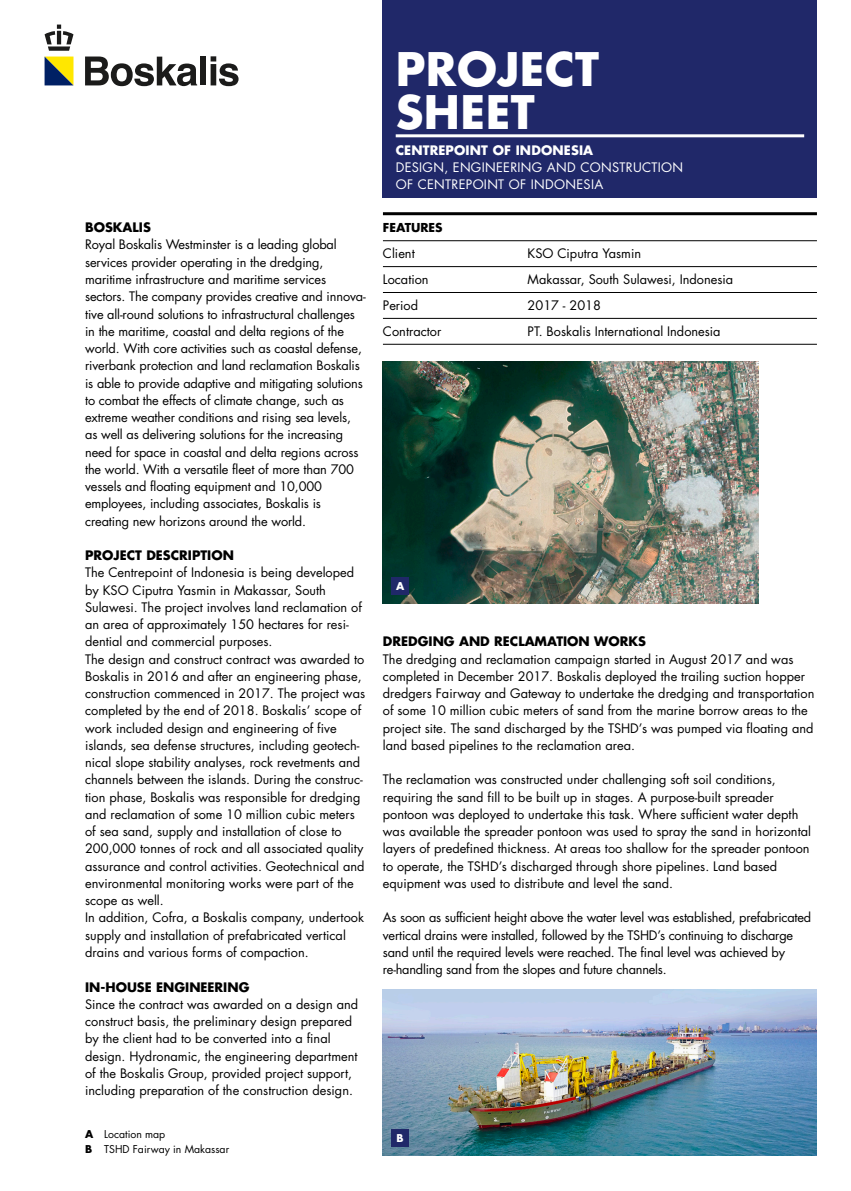
<style>
.page{position:relative;width:851px;height:1191px;background:#fff}
.page>*{position:absolute;margin:0;border:0;box-sizing:border-box;transform-origin:0 0}
._000_JEC_Heading_1{font:700 45px "Futura Std";letter-spacing:.01em;color:#fff}
._000_JEC_Body{font:12.75px/17.2px "Futura Std";color:#000}
._000_JEC_Body-2{font:12.75px/17.2px "Futura Std";letter-spacing:-.02em;color:#000}
._000_JEC_Body_upperl{font:12.75px "Futura Std";color:#000}
._000_BOS_Body_Subhea{font:700 12.75px "Futura Std";color:#000}
._000_JEC_Subheading{font:12.75px/17.2px "Futura Std";letter-spacing:.025em;color:#fff}
._000_JEC_Subheading-2{font:700 12.75px "Futura Std";letter-spacing:.01em;color:#fff}
._000_JEC_Heading_3{font:700 12px "Futura Std";color:#000}
._000_BOS_Photocredit{font:10.5px "Futura Std";color:#000}
.t1{font:700 10.5px "Futura Std";color:#fff}
.s1{font-weight:700}
</style>
<div class="page">
<svg style="left:45px;top:57px;width:28px;height:28px"></svg>
<svg style="left:85px;top:57px;width:112px;height:29px"></svg>
<div style="left:200px;top:57px;width:6px;height:28px;background:#1b1b1a"></div>
<svg style="left:210px;top:56px;width:28px;height:30px"></svg>
<svg style="left:45px;top:25px;width:28px;height:26px"></svg>
<div style="left:383px;top:0;width:433px;height:198px;background:#202869"></div>
<hr style="left:395px;top:134px;width:409px;height:3px;background:#fff">
<img style="left:383px;top:989px;width:433px;height:166px">
<img style="left:383px;top:362px;width:375px;height:241px">
<div style="left:391px;top:577px;width:18px;height:18px;background:#202869"></div>
<div style="left:391px;top:1129px;width:18px;height:17px;background:#202869"></div>
<hr style="left:383px;top:212px;width:433px;height:3px;background:#000">
<hr style="left:383px;top:240px;width:433px;height:1px;background:#000">
<hr style="left:383px;top:266px;width:433px;height:1px;background:#000">
<hr style="left:383px;top:292px;width:433px;height:1px;background:#000">
<hr style="left:383px;top:318px;width:433px;height:1px;background:#000">
<hr style="left:383px;top:344px;width:433px;height:1px;background:#000">
<p class="_000_BOS_Body_Subhea" style="left:85px;top:219px;width:67px">BOSKALIS</p>
<p class="_000_JEC_Body" style="left:85px;top:236px;width:282px">Royal Boskalis Westminster is a leading global services provider operating in the dredging, maritime infrastructure and maritime services sectors. The company provides creative and innova&shy;tive all-round solutions to infrastructural challenges in the maritime, coastal and delta regions of the world. With core activities such as coastal defense, riverbank protection and land reclamation Boskalis is able to provide adaptive and mitigating solutions to combat the effects of climate change, such as extreme weather conditions and rising sea levels, as well as delivering solutions for the increasing need for space in coastal and delta regions across the world. With a versatile fleet of more than 700 vessels and floating equipment and 10,000 employees, including associates, Boskalis is creating new horizons around the world.</p>
<p class="_000_BOS_Body_Subhea" style="left:85px;top:547px;width:150px">PROJECT DESCRIPTION</p>
<p class="_000_JEC_Body" style="left:85px;top:564px;width:278px">The Centrepoint of Indonesia is being developed by KSO Ciputra Yasmin in Makassar, South Sulawesi. The project involves land reclamation of an area of approximately 150 hectares for resi&shy;dential and commercial purposes.</p>
<p class="_000_JEC_Body" style="left:85px;top:650px;width:281px">The design and construct contract was awarded to Boskalis in 2016 and after an engineering phase, construction commenced in 2017. The project was completed by the end of 2018. Boskalis’ scope of work included design and engineering of five islands, sea defense structures, including geotech&shy;nical slope stability analyses, rock revetments and channels between the islands. During the construc&shy;tion phase, Boskalis was responsible for dredging and reclamation of some 10 million cubic meters of sea sand, supply and installation of close to 200,000 tonnes of rock and all associated quality assurance and control activities. Geotechnical and environmental monitoring works were part of the scope as well.</p>
<p class="_000_JEC_Body" style="left:85px;top:909px;width:280px">In addition, Cofra, a Boskalis company, undertook supply and installation of prefabricated vertical drains and various forms of compaction.</p>
<p class="_000_BOS_Body_Subhea" style="left:85px;top:978px;width:166px">IN-HOUSE ENGINEERING</p>
<p class="_000_JEC_Body" style="left:85px;top:995px;width:274px">Since the contract was awarded on a design and construct basis, the preliminary design prepared by the client had to be converted into a final design. Hydronamic, the engineering department of the Boskalis Group, provided project support, including preparation of the construction design.</p>
<p class="_000_BOS_Photocredit" style="left:85px;top:1127px;width:82px"><span class="s1">A</span> Location map</p>
<p class="_000_BOS_Photocredit" style="left:85px;top:1142px;width:145px"><span class="s1">B</span> TSHD Fairway in Makassar</p>
<p class="_000_JEC_Heading_1" style="left:395px;top:39px;width:205px">PROJECT</p>
<p class="_000_JEC_Heading_1" style="left:395px;top:82px;width:141px">SHEET</p>
<p class="_000_JEC_Subheading-2" style="left:395px;top:141px;width:199px">CENTREPOINT OF INDONESIA</p>
<p class="_000_JEC_Subheading" style="left:395px;top:159px;width:289px">DESIGN, ENGINEERING AND CONSTRUCTION<br>OF CENTREPOINT OF INDONESIA</p>
<p class="_000_JEC_Heading_3" style="left:383px;top:220px;width:61px">FEATURES</p>
<p class="_000_JEC_Body_upperl" style="left:383px;top:245px;width:33px">Client</p>
<p class="_000_JEC_Body_upperl" style="left:527px;top:245px;width:115px">KSO Ciputra Yasmin</p>
<p class="_000_JEC_Body_upperl" style="left:383px;top:271px;width:47px">Location</p>
<p class="_000_JEC_Body_upperl" style="left:527px;top:271px;width:207px">Makassar, South Sulawesi, Indonesia</p>
<p class="_000_JEC_Body_upperl" style="left:383px;top:297px;width:37px">Period</p>
<p class="_000_JEC_Body_upperl" style="left:527px;top:297px;width:75px">2017 - 2018</p>
<p class="_000_JEC_Body_upperl" style="left:383px;top:323px;width:60px">Contractor</p>
<p class="_000_JEC_Body_upperl" style="left:527px;top:323px;width:194px">PT. Boskalis International Indonesia</p>
<p class="t1" style="left:396px;top:579px;width:10px">A</p>
<p class="_000_BOS_Body_Subhea" style="left:383px;top:633px;width:264px">DREDGING AND RECLAMATION WORKS</p>
<p class="_000_JEC_Body" style="left:383px;top:650px;width:433px">The dredging and reclamation campaign started in August 2017 and was completed in December 2017. Boskalis deployed the trailing suction hopper dredgers Fairway and Gateway to undertake the dredging and transportation of some 10 million cubic meters of sand from the marine borrow areas to the project site. The sand discharged by the TSHD’s was pumped via floating and land based pipelines to the reclamation area.</p>
<p class="_000_JEC_Body" style="left:383px;top:771px;width:429px">The reclamation was constructed under challenging soft soil conditions, requiring the sand fill to be built up in stages. A purpose-built spreader pontoon was deployed to undertake this task. Where sufficient water depth was available the spreader pontoon was used to spray the sand in horizontal layers of predefined thickness. At areas too shallow for the spreader pontoon to operate, the TSHD’s discharged through shore pipelines. Land based equipment was used to distribute and level the sand.</p>
<p class="_000_JEC_Body-2" style="left:383px;top:909px;width:429px">As soon as sufficient height above the water level was established, prefabricated vertical drains were installed, followed by the TSHD’s continuing to discharge sand until the required levels were reached. The final level was achieved by re-handling sand from the slopes and future channels.</p>
<p class="t1" style="left:396px;top:1130px;width:9px">B</p>
</div>
